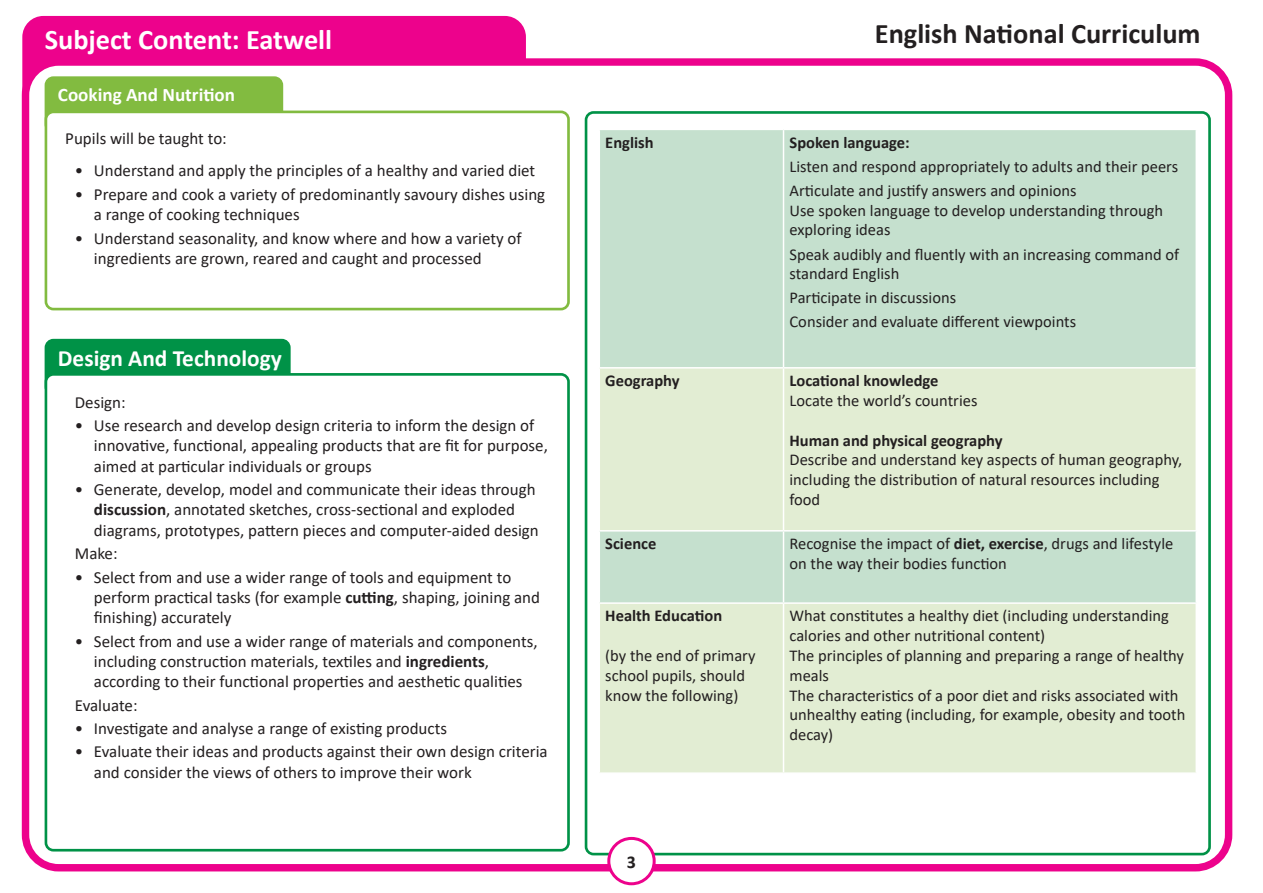
<style>
.page{position:relative;width:1263px;height:893px;background:#fff}
.page>*{position:absolute;margin:0;border:0;box-sizing:border-box;transform-origin:0 0}
.t1{font:700 28.35px "Calibri";color:#231f20}
.t2{font:700 28.35px "Calibri";color:#fff}
.t3{font:700 23.4px "Calibri";color:#fff}
.t4{font:700 19.05px "Calibri";color:#fff}
.t5{font:700 18px "Calibri";color:#231f20}
.t6{font:16.95px/20.4px "Calibri";color:#231f20}
.t7{font:16.5px/19.8px "Calibri";color:#231f20}
.t8{font:700 16.5px "Calibri";color:#231f20}
.s1{font-weight:700}
</style>
<div class="page">
<div style="left:22px;top:16px;width:504px;height:95px;background:#ed028c;border-radius:21px"></div>
<div style="left:26px;top:62px;width:1202px;height:806px;background:#fff;border-radius:33px"></div>
<div style="left:22px;top:58px;width:1210px;height:813px;border:7px solid #ed028c;border-radius:33px"></div>
<div style="left:46px;top:78px;width:236px;height:54px;background:#82bb40;border-radius:8px"></div>
<div style="left:45px;top:76px;width:238px;height:57px;border:3px solid #82bb40;border-radius:8px"></div>
<div style="left:46px;top:340px;width:243px;height:54px;background:#009247;border-radius:8px"></div>
<div style="left:45px;top:339px;width:246px;height:57px;border:3px solid #009247;border-radius:8px"></div>
<div style="left:46px;top:112px;width:522px;height:197px;background:#fff;border-radius:8px"></div>
<div style="left:45px;top:111px;width:525px;height:199px;border:3px solid #82bb40;border-radius:8px"></div>
<div style="left:46px;top:374px;width:522px;height:476px;background:#fff;border-radius:8px"></div>
<div style="left:45px;top:373px;width:525px;height:478px;border:3px solid #009247;border-radius:8px"></div>
<div style="left:585px;top:111px;width:626px;height:744px;border:3px solid #009247;border-radius:8px"></div>
<div style="left:600px;top:130px;width:595px;height:237px;background:#c5e0ce"></div>
<svg style="left:600px;top:369px;width:595px;height:403px;background:#dcead2"></svg>
<hr style="left:783px;top:130px;width:1px;height:237px;background:#fff">
<hr style="left:783px;top:532px;width:1px;height:70px;background:#fff">
<hr style="left:598px;top:530px;width:185px;height:2px;background:#fff">
<hr style="left:783px;top:369px;width:1px;height:161px;background:#fff">
<hr style="left:783px;top:530px;width:414px;height:2px;background:#fff">
<hr style="left:598px;top:602px;width:185px;height:2px;background:#fff">
<hr style="left:783px;top:602px;width:414px;height:2px;background:#fff">
<hr style="left:783px;top:604px;width:1px;height:168px;background:#fff">
<div style="left:609px;top:838px;width:45px;height:46px;background:#fff;border-radius:50%"></div>
<div style="left:607px;top:837px;width:49px;height:48px;border:3px solid #ed028c;border-radius:50%"></div>
<p class="t2" style="left:45px;top:20px;width:289px">Subject Content: Eatwell</p>
<p class="t4" style="left:58px;top:81px;width:179px">Cooking And Nutrition</p>
<p class="t6" style="left:65px;top:128px;width:163px">Pupils will be taught to:</p>
<p class="t6" style="left:75px;top:160px;width:462px">• Understand and apply the principles of a healthy and varied diet</p>
<p class="t6" style="left:94px;top:183px;width:453px;text-indent:-19px">• Prepare and cook a variety of predominantly savoury dishes using a range of cooking techniques</p>
<p class="t6" style="left:94px;top:227px;width:429px;text-indent:-19px">• Understand seasonality, and know where and how a variety of ingredients are grown, reared and caught and processed</p>
<p class="t3" style="left:58px;top:342px;width:225px">Design And Technology</p>
<p class="t6" style="left:75px;top:391px;width:52px">Design:</p>
<p class="t6" style="left:94px;top:415px;width:455px;text-indent:-19px">• Use research and develop design criteria to inform the design of innovative, functional, appealing products that are fit for purpose, aimed at particular individuals or groups</p>
<p class="t6" style="left:94px;top:479px;width:446px;text-indent:-19px">• Generate, develop, model and communicate their ideas through <span class="s1">discussion</span>, annotated sketches, cross-sectional and exploded diagrams, prototypes, pattern pieces and computer-aided design</p>
<p class="t6" style="left:75px;top:543px;width:44px">Make:</p>
<p class="t6" style="left:94px;top:566px;width:448px;text-indent:-19px">• Select from and use a wider range of tools and equipment to perform practical tasks (for example <span class="s1">cutting</span>, shaping, joining and finishing) accurately</p>
<p class="t6" style="left:94px;top:630px;width:445px;text-indent:-19px">• Select from and use a wider range of materials and components, including construction materials, textiles and <span class="s1">ingredients</span>, according to their functional properties and aesthetic qualities</p>
<p class="t6" style="left:75px;top:694px;width:64px">Evaluate:</p>
<p class="t6" style="left:75px;top:718px;width:374px">• Investigate and analyse a range of existing products</p>
<p class="t6" style="left:94px;top:741px;width:455px;text-indent:-19px">• Evaluate their ideas and products against their own design criteria and consider the views of others to improve their work</p>
<p class="t1" style="left:875px;top:13px;width:327px">English National Curriculum</p>
<p class="t8" style="left:605px;top:131px;width:50px">English</p>
<p class="t8" style="left:789px;top:131px;width:122px">Spoken language:</p>
<p class="t7" style="left:789px;top:156px;width:390px">Listen and respond appropriately to adults and their peers</p>
<p class="t7" style="left:789px;top:180px;width:289px">Articulate and justify answers and opinions</p>
<p class="t7" style="left:789px;top:200px;width:375px">Use spoken language to develop understanding through exploring ideas</p>
<p class="t7" style="left:789px;top:244px;width:391px">Speak audibly and fluently with an increasing command of standard English</p>
<p class="t7" style="left:789px;top:288px;width:168px">Participate in discussions</p>
<p class="t7" style="left:789px;top:312px;width:288px">Consider and evaluate different viewpoints</p>
<p class="t8" style="left:605px;top:369px;width:76px">Geography</p>
<p class="t8" style="left:789px;top:369px;width:151px">Locational knowledge</p>
<p class="t7" style="left:789px;top:390px;width:189px">Locate the world’s countries</p>
<p class="t8" style="left:789px;top:428px;width:215px">Human and physical geography</p>
<p class="t7" style="left:789px;top:450px;width:394px">Describe and understand key aspects of human geography, including the distribution of natural resources including food</p>
<p class="t8" style="left:605px;top:532px;width:53px">Science</p>
<p class="t7" style="left:789px;top:533px;width:385px">Recognise the impact of <span class="s1">diet, exercise</span>, drugs and lifestyle on the way their bodies function</p>
<p class="t8" style="left:605px;top:604px;width:118px">Health Education</p>
<p class="t7" style="left:605px;top:645px;width:152px">(by the end of primary school pupils, should know the following)</p>
<p class="t7" style="left:789px;top:606px;width:381px">What constitutes a healthy diet (including understanding calories and other nutritional content)</p>
<p class="t7" style="left:789px;top:645px;width:396px">The principles of planning and preparing a range of healthy meals</p>
<p class="t7" style="left:789px;top:685px;width:397px">The characteristics of a poor diet and risks associated with unhealthy eating (including, for example, obesity and tooth decay)</p>
<p class="t5" style="left:627px;top:849px;width:11px">3</p>
</div>
